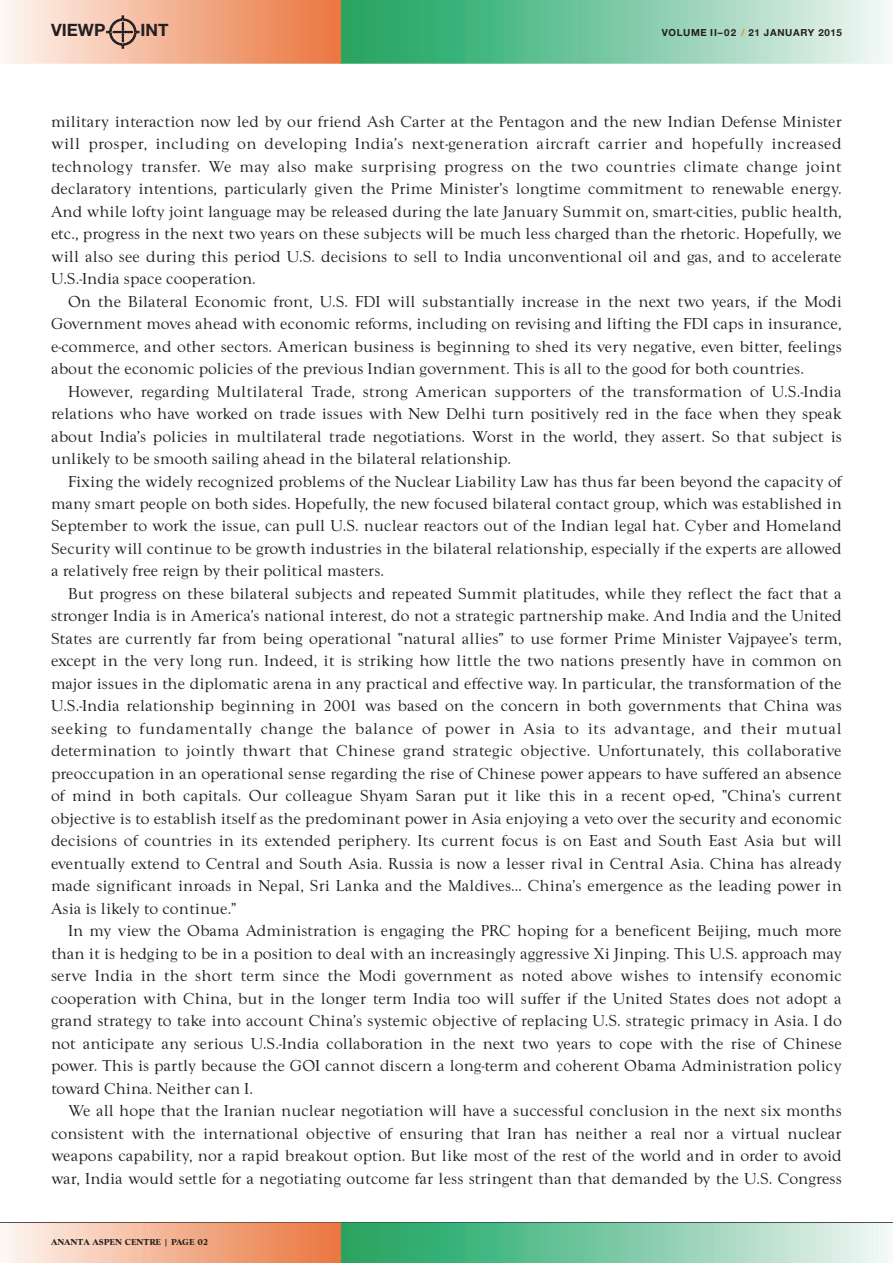
<style>
.page{position:relative;width:894px;height:1263px;background:#fff}
.page>*{position:absolute;margin:0;border:0;box-sizing:border-box;transform-origin:0 0}
.t1{font:700 17.1px "Helvetica Neue";color:#231f20}
.t2{font:16.5px "Goudy Wtc T";color:#231f20}
.t3{font:16.5px "Goudy Wtc T";letter-spacing:.025em;color:#231f20}
.t4{font:16.5px "Goudy Wtc T";letter-spacing:.02em;color:#231f20}
.t5{font:16.5px "Goudy Wtc T";letter-spacing:.03em;color:#231f20}
.t6{font:700 9.75px "Helvetica Neue";letter-spacing:.07em;color:#231f20}
.t7{font:700 9.75px "Helvetica Neue";color:#f58220}
.t8{font:700 9px "Goudy Wtc T";color:#231f20}
</style>
<div class="page">
<hr style="left:0;top:1222px;width:893px;height:1px;background:#231f20">
<img style="left:1px;top:1223px;width:889px;height:40px">
<img style="left:1px;top:0;width:889px;height:64px">
<svg style="left:106px;top:15px;width:33px;height:34px"></svg>
<p class="t1" style="left:51px;top:24px;width:56px">VIEWP</p>
<p class="t1" style="left:140px;top:24px;width:30px">INT</p>
<p class="t6" style="left:662px;top:29px;width:182px">VOLUME II–02 21 JANUARY 2015</p>
<p class="t7" style="left:741px;top:29px;width:5px">/</p>
<p class="t2" style="left:51px;top:115px;width:792px">military interaction now led by our friend Ash Carter at the Pentagon and the new Indian Defense Minister</p>
<p class="t3" style="left:51px;top:138px;width:792px">will prosper, including on developing India’s next-generation aircraft carrier and hopefully increased</p>
<p class="t4" style="left:51px;top:160px;width:792px">technology transfer. We may also make surprising progress on the two countries climate change joint</p>
<p class="t2" style="left:51px;top:183px;width:792px">declaratory intentions, particularly given the Prime Minister’s longtime commitment to renewable energy.</p>
<p class="t2" style="left:51px;top:205px;width:792px">And while lofty joint language may be released during the late January Summit on, smart-cities, public health,</p>
<p class="t2" style="left:51px;top:228px;width:792px">etc., progress in the next two years on these subjects will be much less charged than the rhetoric. Hopefully, we</p>
<p class="t2" style="left:51px;top:250px;width:792px">will also see during this period U.S. decisions to sell to India unconventional oil and gas, and to accelerate</p>
<p class="t2" style="left:51px;top:273px;width:206px">U.S.-India space cooperation.</p>
<p class="t2" style="left:68px;top:295px;width:775px">On the Bilateral Economic front, U.S. FDI will substantially increase in the next two years, if the Modi</p>
<p class="t2" style="left:51px;top:318px;width:792px">Government moves ahead with economic reforms, including on revising and lifting the FDI caps in insurance,</p>
<p class="t2" style="left:51px;top:340px;width:792px">e-commerce, and other sectors. American business is beginning to shed its very negative, even bitter, feelings</p>
<p class="t2" style="left:51px;top:363px;width:754px">about the economic policies of the previous Indian government. This is all to the good for both countries.</p>
<p class="t2" style="left:68px;top:385px;width:775px">However, regarding Multilateral Trade, strong American supporters of the transformation of U.S.-India</p>
<p class="t2" style="left:51px;top:408px;width:792px">relations who have worked on trade issues with New Delhi turn positively red in the face when they speak</p>
<p class="t2" style="left:51px;top:430px;width:792px">about India’s policies in multilateral trade negotiations. Worst in the world, they assert. So that subject is</p>
<p class="t2" style="left:51px;top:453px;width:462px">unlikely to be smooth sailing ahead in the bilateral relationship.</p>
<p class="t2" style="left:68px;top:475px;width:775px">Fixing the widely recognized problems of the Nuclear Liability Law has thus far been beyond the capacity of</p>
<p class="t2" style="left:51px;top:498px;width:792px">many smart people on both sides. Hopefully, the new focused bilateral contact group, which was established in</p>
<p class="t2" style="left:51px;top:520px;width:792px">September to work the issue, can pull U.S. nuclear reactors out of the Indian legal hat. Cyber and Homeland</p>
<p class="t2" style="left:51px;top:543px;width:792px">Security will continue to be growth industries in the bilateral relationship, especially if the experts are allowed</p>
<p class="t2" style="left:51px;top:565px;width:335px">a relatively free reign by their political masters.</p>
<p class="t2" style="left:68px;top:588px;width:775px">But progress on these bilateral subjects and repeated Summit platitudes, while they reflect the fact that a</p>
<p class="t2" style="left:51px;top:610px;width:792px">stronger India is in America’s national interest, do not a strategic partnership make. And India and the United</p>
<p class="t2" style="left:51px;top:633px;width:792px">States are currently far from being operational “natural allies” to use former Prime Minister Vajpayee’s term,</p>
<p class="t2" style="left:51px;top:655px;width:792px">except in the very long run. Indeed, it is striking how little the two nations presently have in common on</p>
<p class="t2" style="left:51px;top:678px;width:792px">major issues in the diplomatic arena in any practical and effective way. In particular, the transformation of the</p>
<p class="t2" style="left:51px;top:700px;width:792px">U.S.-India relationship beginning in 2001 was based on the concern in both governments that China was</p>
<p class="t5" style="left:51px;top:723px;width:792px">seeking to fundamentally change the balance of power in Asia to its advantage, and their mutual</p>
<p class="t2" style="left:51px;top:745px;width:792px">determination to jointly thwart that Chinese grand strategic objective. Unfortunately, this collaborative</p>
<p class="t2" style="left:51px;top:768px;width:792px">preoccupation in an operational sense regarding the rise of Chinese power appears to have suffered an absence</p>
<p class="t2" style="left:51px;top:790px;width:792px">of mind in both capitals. Our colleague Shyam Saran put it like this in a recent op-ed, “China’s current</p>
<p class="t2" style="left:51px;top:813px;width:792px">objective is to establish itself as the predominant power in Asia enjoying a veto over the security and economic</p>
<p class="t2" style="left:51px;top:835px;width:792px">decisions of countries in its extended periphery. Its current focus is on East and South East Asia but will</p>
<p class="t2" style="left:51px;top:858px;width:792px">eventually extend to Central and South Asia. Russia is now a lesser rival in Central Asia. China has already</p>
<p class="t2" style="left:51px;top:880px;width:792px">made significant inroads in Nepal, Sri Lanka and the Maldives… China’s emergence as the leading power in</p>
<p class="t2" style="left:51px;top:903px;width:187px">Asia is likely to continue.”</p>
<p class="t2" style="left:68px;top:925px;width:775px">In my view the Obama Administration is engaging the PRC hoping for a beneficent Beijing, much more</p>
<p class="t2" style="left:51px;top:948px;width:792px">than it is hedging to be in a position to deal with an increasingly aggressive Xi Jinping. This U.S. approach may</p>
<p class="t2" style="left:51px;top:970px;width:792px">serve India in the short term since the Modi government as noted above wishes to intensify economic</p>
<p class="t2" style="left:51px;top:993px;width:792px">cooperation with China, but in the longer term India too will suffer if the United States does not adopt a</p>
<p class="t2" style="left:51px;top:1015px;width:792px">grand strategy to take into account China’s systemic objective of replacing U.S. strategic primacy in Asia. I do</p>
<p class="t2" style="left:51px;top:1038px;width:792px">not anticipate any serious U.S.-India collaboration in the next two years to cope with the rise of Chinese</p>
<p class="t2" style="left:51px;top:1060px;width:792px">power. This is partly because the GOI cannot discern a long-term and coherent Obama Administration policy</p>
<p class="t2" style="left:51px;top:1083px;width:203px">toward China. Neither can I.</p>
<p class="t2" style="left:68px;top:1105px;width:775px">We all hope that the Iranian nuclear negotiation will have a successful conclusion in the next six months</p>
<p class="t2" style="left:51px;top:1128px;width:792px">consistent with the international objective of ensuring that Iran has neither a real nor a virtual nuclear</p>
<p class="t2" style="left:51px;top:1150px;width:792px">weapons capability, nor a rapid breakout option. But like most of the rest of the world and in order to avoid</p>
<p class="t2" style="left:51px;top:1173px;width:792px">war, India would settle for a negotiating outcome far less stringent than that demanded by the U.S. Congress</p>
<p class="t8" style="left:51px;top:1239px;width:159px">ANANTA ASPEN CENTRE | PAGE 02</p>
</div>
